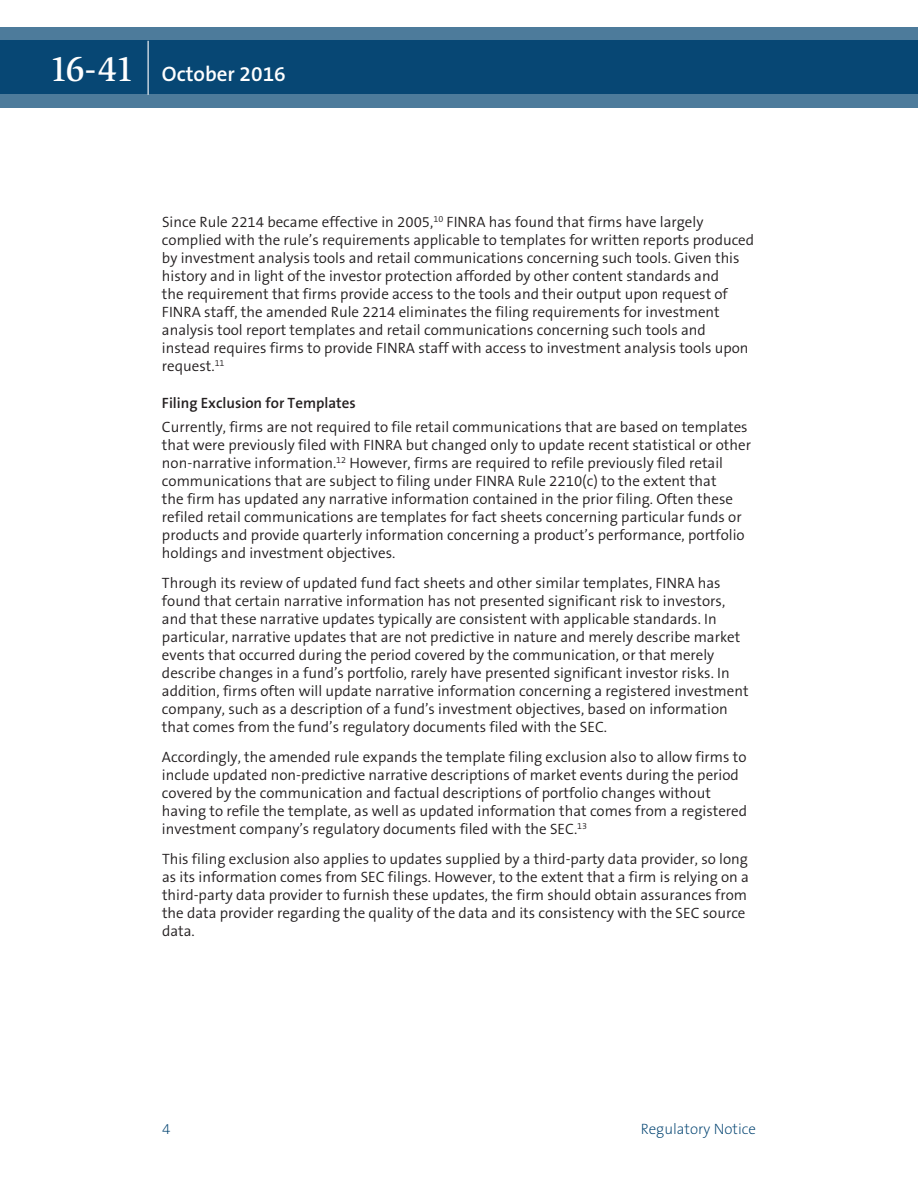
<style>
.page{position:relative;width:918px;height:1188px;background:#fff}
.page>*{position:absolute;margin:0;border:0;box-sizing:border-box;transform-origin:0 0}
.t1{font:600 21px "The Sans B6";color:#fff}
.t2{font:300 15px/18px "The Sans B4";color:#231f20}
.t3{font:600 15px "The Sans B6";color:#231f20}
.t4{font:200 15px "The Sans B2";color:#004270}
.s1{font-family:"Slimbach LT";font-weight:500;font-size:36px}
</style>
<div class="page">
<svg style="left:0;top:27px;width:918px;height:81px;background:#1e5881"></svg>
<hr style="left:148px;top:41px;width:1px;height:54px;background:#fff">
<h1 class="t1" style="left:49px;top:63px;width:238px"><span class="s1">16-41</span> October 2016</h1>
<p class="t2" style="left:162px;top:213px;width:594px">Since Rule 2214 became effective in 2005,<sup>10</sup> FINRA has found that firms have largely complied with the rule’s requirements applicable to templates for written reports produced by investment analysis tools and retail communications concerning such tools. Given this history and in light of the investor protection afforded by other content standards and<br>the requirement that firms provide access to the tools and their output upon request of FINRA staff, the amended Rule 2214 eliminates the filing requirements for investment analysis tool report templates and retail communications concerning such tools and instead requires firms to provide FINRA staff with access to investment analysis tools upon request.<sup>11</sup></p>
<p class="t3" style="left:162px;top:395px;width:195px">Filing Exclusion for Templates</p>
<p class="t2" style="left:162px;top:418px;width:591px">Currently, firms are not required to file retail communications that are based on templates that were previously filed with FINRA but changed only to update recent statistical or other non-narrative information.<sup>12</sup> However, firms are required to refile previously filed retail communications that are subject to filing under FINRA Rule 2210(c) to the extent that<br>the firm has updated any narrative information contained in the prior filing. Often these refiled retail communications are templates for fact sheets concerning particular funds or products and provide quarterly information concerning a product’s performance, portfolio holdings and investment objectives.</p>
<p class="t2" style="left:162px;top:574px;width:588px">Through its review of updated fund fact sheets and other similar templates, FINRA has found that certain narrative information has not presented significant risk to investors, and that these narrative updates typically are consistent with applicable standards. In particular, narrative updates that are not predictive in nature and merely describe market events that occurred during the period covered by the communication, or that merely describe changes in a fund’s portfolio, rarely have presented significant investor risks. In addition, firms often will update narrative information concerning a registered investment company, such as a description of a fund’s investment objectives, based on information that comes from the fund’s regulatory documents filed with the SEC.</p>
<p class="t2" style="left:162px;top:748px;width:587px">Accordingly, the amended rule expands the template filing exclusion also to allow firms to include updated non-predictive narrative descriptions of market events during the period covered by the communication and factual descriptions of portfolio changes without having to refile the template, as well as updated information that comes from a registered investment company’s regulatory documents filed with the SEC.<sup>13</sup></p>
<p class="t2" style="left:162px;top:850px;width:588px">This filing exclusion also applies to updates supplied by a third-party data provider, so long as its information comes from SEC filings. However, to the extent that a firm is relying on a third-party data provider to furnish these updates, the firm should obtain assurances from the data provider regarding the quality of the data and its consistency with the SEC source data.</p>
<p class="t4" style="left:162px;top:1121px;width:10px">4</p>
<p class="t4" style="left:641px;top:1121px;width:117px">Regulatory Notice</p>
</div>
